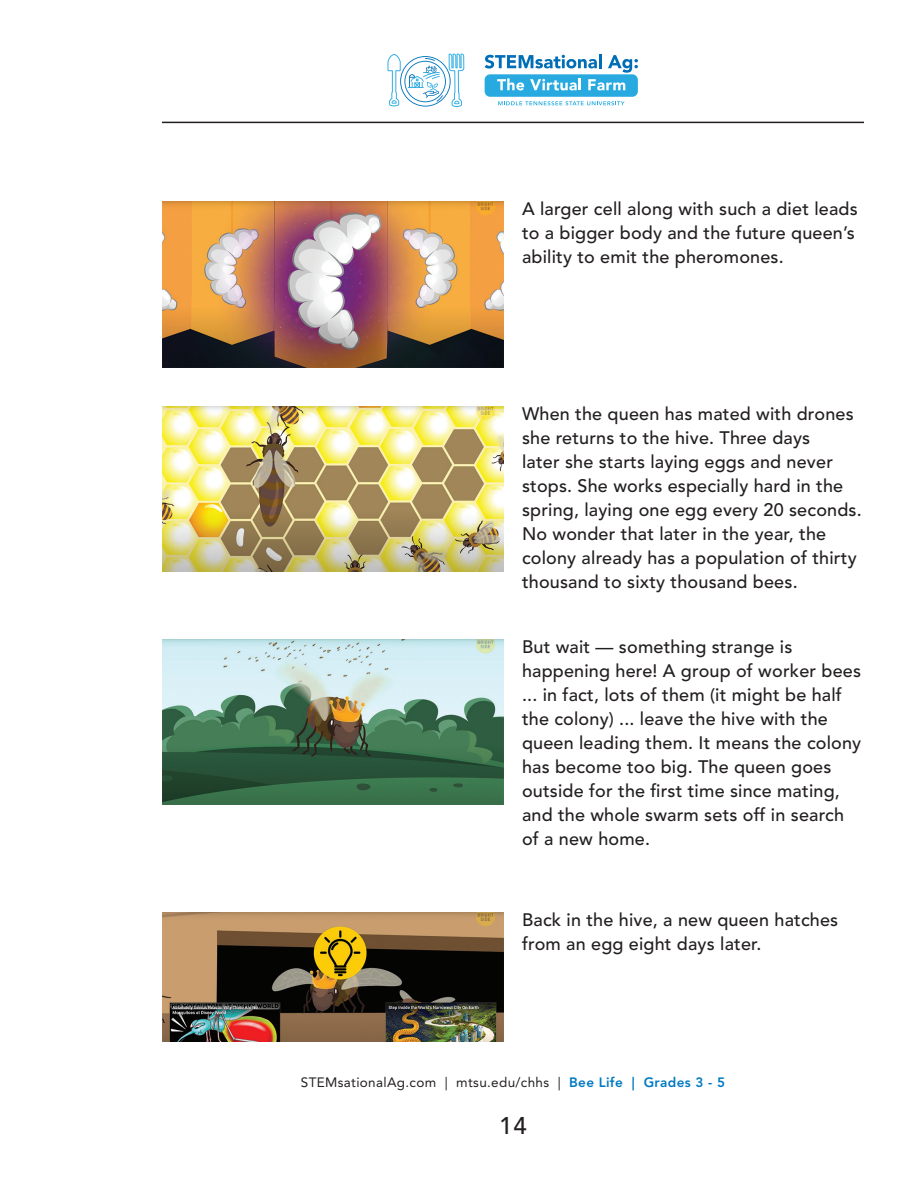
<style>
.page{position:relative;width:918px;height:1188px;background:#fff}
.page>*{position:absolute;margin:0;border:0;box-sizing:border-box;transform-origin:0 0}
.t1{font:500 24px "Avenir LT Std";color:#231f20}
.t2{font:500 18px/24px "Avenir LT Std";letter-spacing:.01em;color:#231f20}
.t3{font:13.5px "Avenir LT Std";letter-spacing:.025em;color:#231f20}
.s1{font-weight:800;color:#0079c2}
</style>
<div class="page">
<hr style="left:162px;top:122px;width:702px;height:1px;background:#231f20">
<svg style="left:485px;top:54px;width:116px;height:15px"></svg>
<svg style="left:608px;top:55px;width:30px;height:18px"></svg>
<div style="left:485px;top:74px;width:153px;height:23px;background:#28aae1;border-radius:6px"></div>
<svg style="left:497px;top:78px;width:27px;height:12px"></svg>
<svg style="left:530px;top:78px;width:51px;height:12px"></svg>
<svg style="left:588px;top:79px;width:37px;height:11px"></svg>
<svg style="left:498px;top:101px;width:127px;height:4px"></svg>
<svg style="left:387px;top:54px;width:77px;height:53px"></svg>
<img style="left:162px;top:202px;width:342px;height:166px">
<img style="left:162px;top:406px;width:342px;height:166px">
<img style="left:162px;top:640px;width:342px;height:165px">
<img style="left:162px;top:913px;width:342px;height:128px">
<p class="t2" style="left:522px;top:197px;width:337px">A larger cell along with such a diet leads to a bigger body and the future queen’s ability to emit the pheromones.</p>
<p class="t2" style="left:522px;top:402px;width:341px">When the queen has mated with drones she returns to the hive. Three days<br>later she starts laying eggs and never stops. She works especially hard in the spring, laying one egg every 20 seconds.<br>No wonder that later in the year, the colony already has a population of thirty thousand to sixty thousand bees.</p>
<p class="t2" style="left:522px;top:635px;width:341px">But wait — something strange is happening here! A group of worker bees ... in fact, lots of them (it might be half the colony) ... leave the hive with the queen leading them. It means the colony has become too big. The queen goes outside for the first time since mating, and the whole swarm sets off in search of a new home.</p>
<p class="t2" style="left:522px;top:908px;width:318px">Back in the hive, a new queen hatches from an egg eight days later.</p>
<p class="t3" style="left:301px;top:1074px;width:426px">STEMsationalAg.com | mtsu.edu/chhs | <span class="s1">Bee Life | Grades 3 - 5</span></p>
<h1 class="t1" style="left:499px;top:1112px;width:29px">14</h1>
</div>
